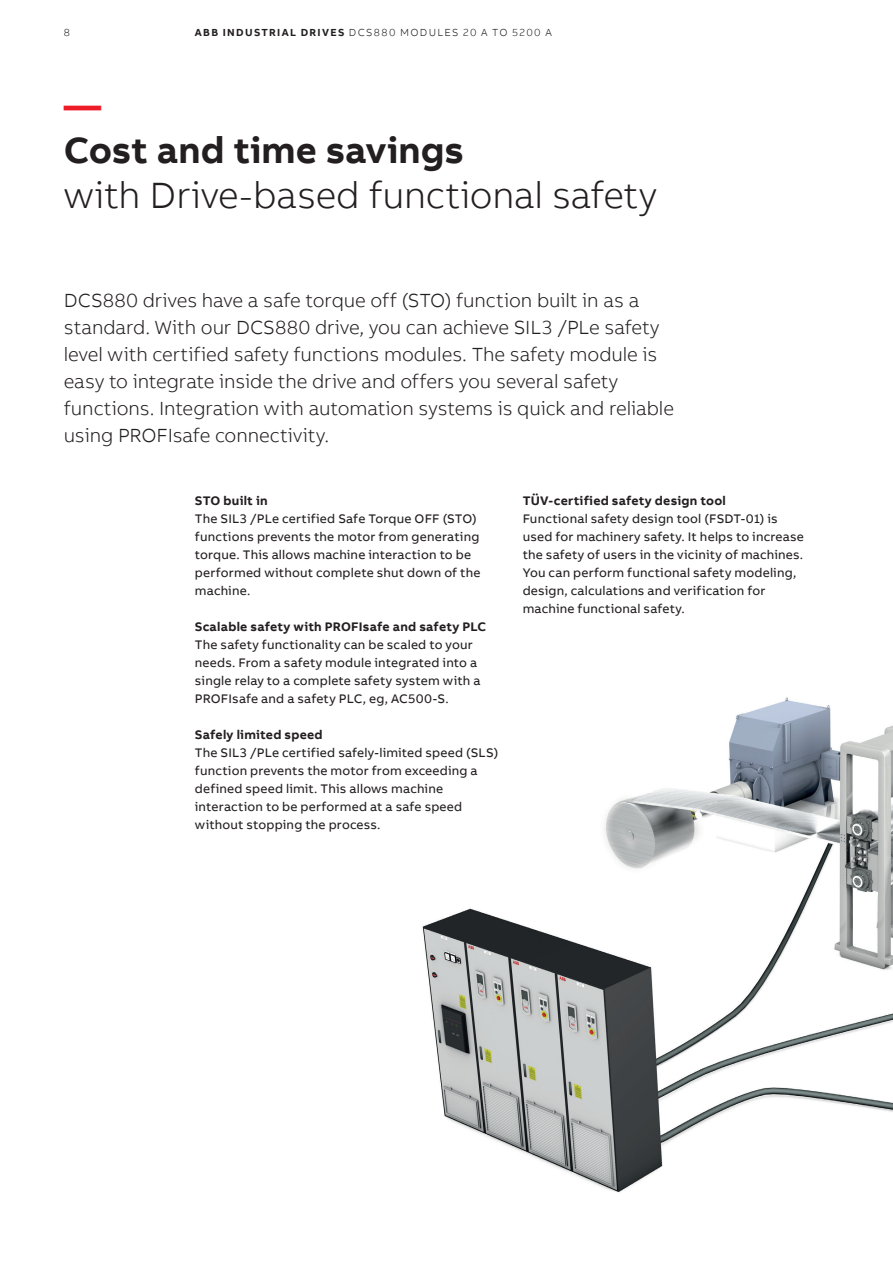
<style>
.page{position:relative;width:893px;height:1263px;background:#fff}
.page>*{position:absolute;margin:0;border:0;box-sizing:border-box;transform-origin:0 0}
.t1{font:300 37.5px "AB Bvoice";letter-spacing:-.01em;color:#231f20}
.t2{font:700 37.5px "AB Bvoice";color:#231f20}
.t3{font:700 37.5px "AB Bvoice";color:#ee1c28}
.t4{font:300 19.5px/27px "AB Bvoice";letter-spacing:-.005em;color:#231f20}
.t5{font:12.75px/18px "AB Bvoice";letter-spacing:.015em;color:#231f20}
.t6{font:700 12.75px "AB Bvoice";letter-spacing:.02em;color:#231f20}
.t7{font:300 10.5px "AB Bvoice";letter-spacing:.13em;color:#231f20}
.s1{font-weight:700}
</style>
<div class="page">
<img style="left:422px;top:697px;width:471px;height:496px">
<p class="t7" style="left:64px;top:26px;width:8px">8</p>
<p class="t7" style="left:195px;top:26px;width:358px"><span class="s1">ABB INDUSTRIAL DRIVES</span> DCS880 MODULES 20 A TO 5200 A</p>
<h1 class="t3" style="left:64px;top:81px;width:39px">—</h1>
<h1 class="t2" style="left:64px;top:126px;width:402px">Cost and time savings</h1>
<h1 class="t1" style="left:64px;top:173px;width:594px">with Drive-based functional safety</h1>
<p class="t4" style="left:64px;top:287px;width:612px">DCS880 drives have a safe torque off (STO) function built in as a standard. With our DCS880 drive, you can achieve SIL3 /PLe safety level with certified safety functions modules. The safety module is easy to integrate inside the drive and offers you several safety functions. Integration with automation systems is quick and reliable using PROFIsafe connectivity.</p>
<p class="t6" style="left:195px;top:492px;width:74px">STO built in</p>
<p class="t5" style="left:195px;top:510px;width:287px">The SIL3 /PLe certified Safe Torque OFF (STO) functions prevents the motor from generating torque. This allows machine interaction to be performed without complete shut down of the machine.</p>
<p class="t6" style="left:195px;top:618px;width:293px">Scalable safety with PROFIsafe and safety PLC</p>
<p class="t5" style="left:195px;top:636px;width:287px">The safety functionality can be scaled to your needs. From a safety module integrated into a single relay to a complete safety system with a PROFIsafe and a safety PLC, eg, AC500-S.</p>
<p class="t6" style="left:195px;top:726px;width:129px">Safely limited speed</p>
<p class="t5" style="left:195px;top:744px;width:305px">The SIL3 /PLe certified safely-limited speed (SLS) function prevents the motor from exceeding a defined speed limit. This allows machine interaction to be performed at a safe speed without stopping the process.</p>
<p class="t6" style="left:523px;top:492px;width:205px">TÜV-certified safety design tool</p>
<p class="t5" style="left:523px;top:510px;width:283px">Functional safety design tool (FSDT-01) is used for machinery safety. It helps to increase the safety of users in the vicinity of machines.<br>You can perform functional safety modeling, design, calculations and verification for machine functional safety.</p>
</div>
